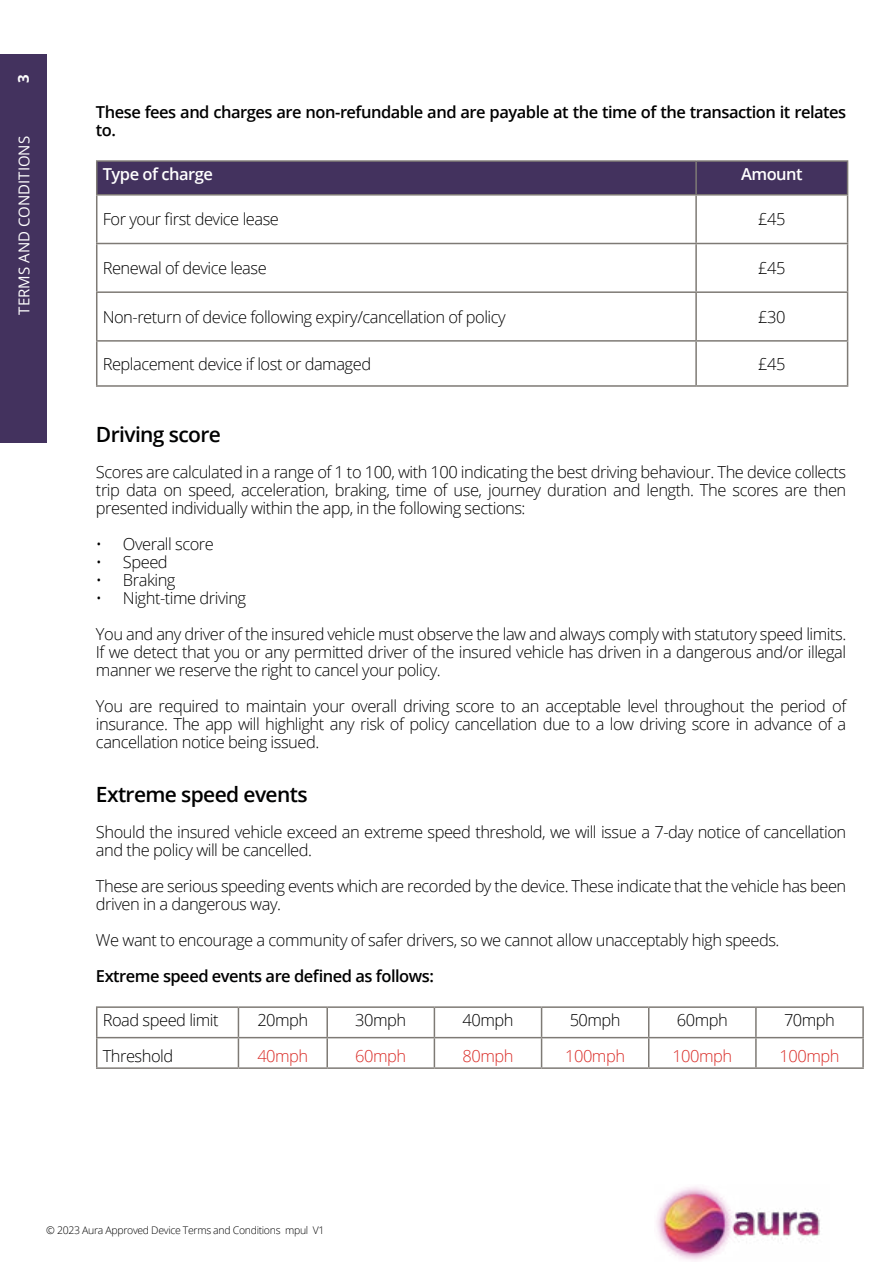
<style>
.page{position:relative;width:893px;height:1263px;background:#fff}
.page>*{position:absolute;margin:0;border:0;box-sizing:border-box;transform-origin:0 0}
.t1{font:600 21px "Open Sans";letter-spacing:-.03em;color:#000101}
.t2{font:300 16.5px/18px "Open Sans";letter-spacing:-.03em;color:#000101}
.t3{font:600 16.5px/18px "Open Sans";letter-spacing:-.03em;color:#000101}
.t4{font:300 16.5px "Open Sans";letter-spacing:-.03em;color:#da2e29}
.t5{font:600 16.5px "Open Sans";letter-spacing:-.03em;color:#fff}
.t6{font:15px "Open Sans";color:#fff}
.t7{font:700 15px "Open Sans";color:#fff}
.t8{font:300 10.5px "Open Sans";letter-spacing:-.03em;color:#000101}
</style>
<div class="page">
<div style="left:97px;top:162px;width:750px;height:32px;background:#43325e"></div>
<hr style="left:96px;top:196px;width:1px;height:47px;background:#7e7a75">
<hr style="left:695px;top:196px;width:2px;height:47px;background:#7e7a75">
<hr style="left:847px;top:196px;width:1px;height:47px;background:#7e7a75">
<hr style="left:96px;top:243px;width:600px;height:1px;background:#7e7a75">
<hr style="left:96px;top:244px;width:1px;height:47px;background:#7e7a75">
<hr style="left:696px;top:243px;width:152px;height:1px;background:#7e7a75">
<hr style="left:695px;top:244px;width:2px;height:47px;background:#7e7a75">
<hr style="left:847px;top:244px;width:1px;height:47px;background:#7e7a75">
<hr style="left:96px;top:291px;width:600px;height:2px;background:#7e7a75">
<hr style="left:96px;top:293px;width:1px;height:47px;background:#7e7a75">
<hr style="left:696px;top:291px;width:152px;height:2px;background:#7e7a75">
<hr style="left:695px;top:293px;width:2px;height:47px;background:#7e7a75">
<hr style="left:847px;top:293px;width:1px;height:47px;background:#7e7a75">
<hr style="left:96px;top:340px;width:600px;height:2px;background:#7e7a75">
<hr style="left:96px;top:342px;width:1px;height:43px;background:#7e7a75">
<hr style="left:696px;top:340px;width:152px;height:2px;background:#7e7a75">
<hr style="left:695px;top:342px;width:2px;height:43px;background:#7e7a75">
<hr style="left:847px;top:342px;width:1px;height:43px;background:#7e7a75">
<hr style="left:96px;top:385px;width:600px;height:2px;background:#7e7a75">
<hr style="left:696px;top:385px;width:152px;height:2px;background:#7e7a75">
<hr style="left:96px;top:160px;width:600px;height:2px;background:#7e7a75">
<hr style="left:96px;top:162px;width:1px;height:32px;background:#7e7a75">
<hr style="left:696px;top:160px;width:152px;height:2px;background:#7e7a75">
<hr style="left:695px;top:162px;width:2px;height:32px;background:#7e7a75">
<hr style="left:847px;top:162px;width:1px;height:32px;background:#7e7a75">
<hr style="left:96px;top:194px;width:600px;height:2px;background:#7e7a75">
<hr style="left:696px;top:194px;width:152px;height:2px;background:#7e7a75">
<hr style="left:96px;top:1006px;width:142px;height:2px;background:#7e7a75">
<hr style="left:238px;top:1006px;width:89px;height:2px;background:#7e7a75">
<hr style="left:327px;top:1006px;width:107px;height:2px;background:#7e7a75">
<hr style="left:326px;top:1008px;width:2px;height:29px;background:#7e7a75">
<hr style="left:434px;top:1006px;width:108px;height:2px;background:#7e7a75">
<hr style="left:542px;top:1006px;width:107px;height:2px;background:#7e7a75">
<hr style="left:649px;top:1006px;width:107px;height:2px;background:#7e7a75">
<hr style="left:756px;top:1006px;width:108px;height:2px;background:#7e7a75">
<hr style="left:755px;top:1008px;width:2px;height:29px;background:#7e7a75">
<hr style="left:862px;top:1008px;width:2px;height:29px;background:#7e7a75">
<hr style="left:96px;top:1037px;width:142px;height:1px;background:#7e7a75">
<svg style="left:96px;top:1008px;width:1px;height:59px"></svg>
<hr style="left:238px;top:1037px;width:89px;height:1px;background:#7e7a75">
<svg style="left:238px;top:1008px;width:1px;height:59px"></svg>
<hr style="left:327px;top:1037px;width:107px;height:1px;background:#7e7a75">
<hr style="left:326px;top:1038px;width:2px;height:29px;background:#7e7a75">
<hr style="left:434px;top:1037px;width:108px;height:1px;background:#7e7a75">
<svg style="left:434px;top:1008px;width:1px;height:59px"></svg>
<hr style="left:542px;top:1037px;width:107px;height:1px;background:#7e7a75">
<svg style="left:541px;top:1008px;width:1px;height:59px"></svg>
<hr style="left:649px;top:1037px;width:107px;height:1px;background:#7e7a75">
<svg style="left:648px;top:1008px;width:1px;height:59px"></svg>
<hr style="left:756px;top:1037px;width:108px;height:1px;background:#7e7a75">
<hr style="left:755px;top:1038px;width:2px;height:29px;background:#7e7a75">
<hr style="left:862px;top:1038px;width:2px;height:29px;background:#7e7a75">
<hr style="left:96px;top:1067px;width:142px;height:2px;background:#7e7a75">
<hr style="left:238px;top:1067px;width:89px;height:2px;background:#7e7a75">
<hr style="left:327px;top:1067px;width:107px;height:2px;background:#7e7a75">
<hr style="left:434px;top:1067px;width:108px;height:2px;background:#7e7a75">
<hr style="left:542px;top:1067px;width:107px;height:2px;background:#7e7a75">
<hr style="left:649px;top:1067px;width:107px;height:2px;background:#7e7a75">
<hr style="left:756px;top:1067px;width:108px;height:2px;background:#7e7a75">
<img style="left:656px;top:1186px;width:164px;height:75px">
<div style="left:0;top:54px;width:47px;height:388px;background:#43325e"></div>
<p class="t7" style="left:13px;top:83px;width:10px;rotate:-90deg">3</p>
<p class="t6" style="left:14px;top:314px;width:180px;rotate:-90deg">TERMS AND CONDITIONS</p>
<p class="t3" style="left:96px;top:103px;width:752px">These fees and charges are non-refundable and are payable at the time of the transaction it relates to.</p>
<p class="t5" style="left:103px;top:163px;width:112px">Type of charge</p>
<p class="t5" style="left:741px;top:163px;width:63px">Amount</p>
<p class="t2" style="left:103px;top:210px;width:178px">For your first device lease</p>
<p class="t2" style="left:758px;top:210px;width:29px">£45</p>
<p class="t2" style="left:103px;top:259px;width:166px">Renewal of device lease</p>
<p class="t2" style="left:758px;top:259px;width:29px">£45</p>
<p class="t2" style="left:103px;top:307px;width:404px">Non-return of device following expiry/cancellation of policy</p>
<p class="t2" style="left:758px;top:307px;width:29px">£30</p>
<p class="t2" style="left:103px;top:354px;width:270px">Replacement device if lost or damaged</p>
<p class="t2" style="left:758px;top:354px;width:29px">£45</p>
<p class="t1" style="left:96px;top:420px;width:126px">Driving score</p>
<p class="t2" style="left:96px;top:463px;width:752px;text-align:justify">Scores are calculated in a range of 1 to 100, with 100 indicating the best driving behaviour. The device collects trip data on speed, acceleration, braking, time of use, journey duration and length. The scores are then presented individually within the app, in the following sections:</p>
<p class="t2" style="left:96px;top:535px;width:119px">• Overall score</p>
<p class="t2" style="left:96px;top:553px;width:73px">• Speed</p>
<p class="t2" style="left:96px;top:571px;width:81px">• Braking</p>
<p class="t2" style="left:96px;top:580px;width:752px;line-height:36px">• Night-time driving<br>You and any driver of the insured vehicle must observe the law and always comply with statutory speed limits.</p>
<p class="t2" style="left:96px;top:643px;width:752px">If we detect that you or any permitted driver of the insured vehicle has driven in a dangerous and/or illegal manner we reserve the right to cancel your policy.</p>
<p class="t2" style="left:96px;top:697px;width:752px;text-align:justify">You are required to maintain your overall driving score to an acceptable level throughout the period of insurance. The app will highlight any risk of policy cancellation due to a low driving score in advance of a cancellation notice being issued.</p>
<p class="t1" style="left:96px;top:780px;width:213px">Extreme speed events</p>
<p class="t2" style="left:96px;top:823px;width:752px">Should the insured vehicle exceed an extreme speed threshold, we will issue a 7-day notice of cancellation and the policy will be cancelled.</p>
<p class="t2" style="left:96px;top:877px;width:752px">These are serious speeding events which are recorded by the device. These indicate that the vehicle has been driven in a dangerous way.</p>
<p class="t2" style="left:96px;top:931px;width:685px">We want to encourage a community of safer drivers, so we cannot allow unacceptably high speeds.</p>
<p class="t3" style="left:96px;top:967px;width:339px">Extreme speed events are defined as follows:</p>
<p class="t2" style="left:103px;top:1011px;width:117px">Road speed limit</p>
<p class="t2" style="left:257px;top:1011px;width:52px">20mph</p>
<p class="t2" style="left:355px;top:1011px;width:52px">30mph</p>
<p class="t2" style="left:462px;top:1011px;width:52px">40mph</p>
<p class="t2" style="left:570px;top:1011px;width:52px">50mph</p>
<p class="t2" style="left:677px;top:1011px;width:52px">60mph</p>
<p class="t2" style="left:784px;top:1011px;width:52px">70mph</p>
<p class="t2" style="left:103px;top:1047px;width:72px">Threshold</p>
<p class="t4" style="left:257px;top:1045px;width:52px">40mph</p>
<p class="t4" style="left:355px;top:1045px;width:52px">60mph</p>
<p class="t4" style="left:462px;top:1045px;width:52px">80mph</p>
<p class="t4" style="left:565px;top:1045px;width:61px">100mph</p>
<p class="t4" style="left:672px;top:1045px;width:61px">100mph</p>
<p class="t4" style="left:779px;top:1045px;width:61px">100mph</p>
<p class="t8" style="left:46px;top:1223px;width:280px">© 2023 Aura Approved Device Terms and Conditions mpul V1</p>
</div>
